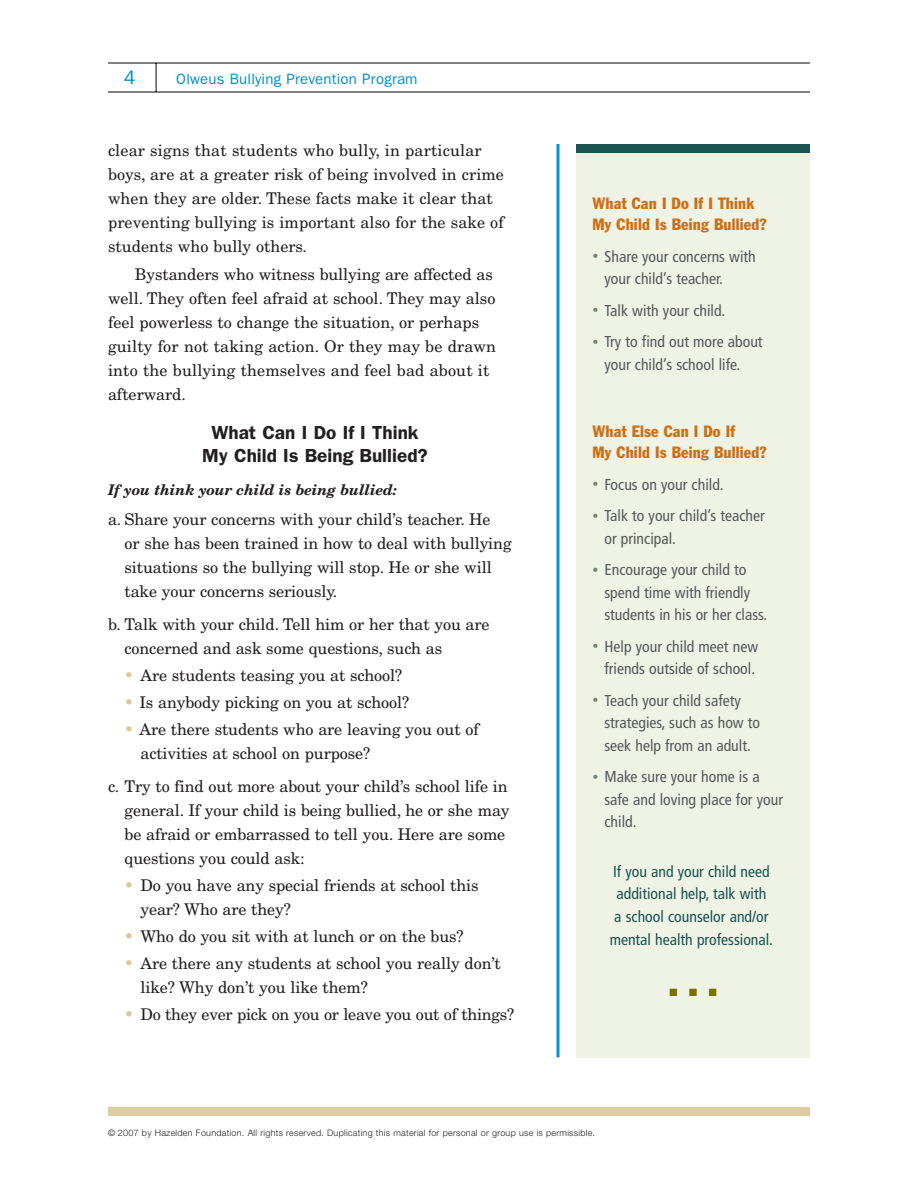
<style>
.page{position:relative;width:918px;height:1188px;background:#fff}
.page>*{position:absolute;margin:0;border:0;box-sizing:border-box;transform-origin:0 0}
.t1{font:19.5px "Franklin Gothic";color:#008ec5}
.t2{font:600 18.9px/22.8px "Franklin Gothic";color:#231f20;text-align:center}
.t3{font:16.2px/24px "New Century Schlbk";letter-spacing:-.005em;color:#231f20}
.t4{font:condensed 16.2px/21px "Franklin Gothic";letter-spacing:.01em;color:#ce7018}
.t5{font:condensed 15.75px/22.5px "Frutiger";color:#57585a}
.t6{font:condensed 15.75px/22.5px "Frutiger";color:#1b5351;text-align:center}
.t7{font:15px "Franklin Gothic";letter-spacing:.01em;color:#008ec5}
.t8{font:italic 700 14.7px "New Century Schlbk";letter-spacing:-.01em;color:#231f20}
.t9{font:10.5px "Zapf Dingbats";color:#7a6f00}
.t10{font:300 9px "Helvetica Neue";letter-spacing:.03em;color:#231f20}
.s1{color:#dbc893}
.s2{font-size:12px;color:#6e8878}
</style>
<div class="page">
<div style="left:577px;top:144px;width:233px;height:913px;background:#eef3e6"></div>
<div style="left:577px;top:144px;width:233px;height:9px;background:#1b5351"></div>
<svg style="left:556px;top:144px;width:4px;height:913px;background:#3fafd7"></svg>
<svg style="left:156px;top:64px;width:1px;height:27px"></svg>
<hr style="left:108px;top:91px;width:702px;height:2px;background:#231f20">
<hr style="left:108px;top:62px;width:702px;height:2px;background:#231f20">
<div style="left:108px;top:1107px;width:702px;height:9px;background:#ddcc9f"></div>
<p class="t1" style="left:124px;top:71px;width:13px">4</p>
<p class="t7" style="left:176px;top:74px;width:243px">Olweus Bullying Prevention Program</p>
<p class="t3" style="left:108px;top:140px;width:398px">clear signs that students who bully, in particular boys, are at a greater risk of being involved in crime when they are older. These facts make it clear that preventing bullying is important also for the sake of students who bully others.</p>
<p class="t3" style="left:108px;top:264px;width:390px;text-indent:27px">Bystanders who witness bullying are affected as well. They often feel afraid at school. They may also feel powerless to change the situation, or perhaps guilty for not taking action. Or they may be drawn into the bullying themselves and feel bad about it afterward.</p>
<p class="t2" style="left:202px;top:423px;width:227px">What Can I Do If I Think<br>My Child Is Being Bullied?</p>
<h5 class="t8" style="left:108px;top:484px;width:290px">If you think your child is being bullied:</h5>
<p class="t3" style="left:125px;top:509px;width:389px;text-indent:-17px">a. Share your concerns with your child’s teacher. He<br>or she has been trained in how to deal with bullying situations so the bullying will stop. He or she will take your concerns seriously.</p>
<p class="t3" style="left:124px;top:614px;width:367px;text-indent:-16px">b. Talk with your child. Tell him or her that you are concerned and ask some questions, such as</p>
<p class="t3" style="left:124px;top:665px;width:280px"><span class="s1">•</span> Are students teasing you at school?</p>
<p class="t3" style="left:124px;top:692px;width:287px"><span class="s1">•</span> Is anybody picking on you at school?</p>
<p class="t3" style="left:140px;top:719px;width:340px;text-indent:-16px"><span class="s1">•</span> Are there students who are leaving you out of activities at school on purpose?</p>
<p class="t3" style="left:125px;top:776px;width:386px;text-indent:-17px">c. Try to find out more about your child’s school life in general. If your child is being bullied, he or she may be afraid or embarrassed to tell you. Here are some questions you could ask:</p>
<p class="t3" style="left:140px;top:875px;width:340px;text-indent:-16px"><span class="s1">•</span> Do you have any special friends at school this year? Who are they?</p>
<p class="t3" style="left:124px;top:926px;width:341px"><span class="s1">•</span> Who do you sit with at lunch or on the bus?</p>
<p class="t3" style="left:140px;top:953px;width:362px;text-indent:-16px"><span class="s1">•</span> Are there any students at school you really don’t like? Why don’t you like them?</p>
<p class="t3" style="left:124px;top:1004px;width:391px"><span class="s1">•</span> Do they ever pick on you or leave you out of things?</p>
<p class="t4" style="left:593px;top:194px;width:176px">What Can I Do If I Think<br>My Child Is Being Bullied?</p>
<p class="t5" style="left:605px;top:247px;width:153px;text-indent:-12px"><span class="s2">•</span> Share your concerns with your child’s teacher.</p>
<p class="t5" style="left:593px;top:301px;width:134px"><span class="s2">•</span> Talk with your child.</p>
<p class="t5" style="left:605px;top:332px;width:160px;text-indent:-12px"><span class="s2">•</span> Try to find out more about your child’s school life.</p>
<p class="t4" style="left:593px;top:422px;width:176px">What Else Can I Do If<br>My Child Is Being Bullied?</p>
<p class="t5" style="left:593px;top:475px;width:133px"><span class="s2">•</span> Focus on your child.</p>
<p class="t5" style="left:605px;top:506px;width:162px;text-indent:-12px"><span class="s2">•</span> Talk to your child’s teacher or principal.</p>
<p class="t5" style="left:605px;top:560px;width:164px;text-indent:-12px"><span class="s2">•</span> Encourage your child to spend time with friendly students in his or her class.</p>
<p class="t5" style="left:593px;top:637px;width:167px;text-align:center"><span class="s2">•</span> Help your child meet new friends outside of school.</p>
<p class="t5" style="left:605px;top:691px;width:157px;text-indent:-12px"><span class="s2">•</span> Teach your child safety strategies, such as how to seek help from an adult.</p>
<p class="t5" style="left:605px;top:767px;width:180px;text-indent:-12px"><span class="s2">•</span> Make sure your home is a safe and loving place for your child.</p>
<p class="t6" style="left:610px;top:862px;width:165px">If you and your child need additional help, talk with<br>a school counselor and/or mental health professional.</p>
<p class="t9" style="left:670px;top:987px;width:49px">■■■</p>
<p class="t10" style="left:108px;top:1129px;width:489px">© 2007 by Hazelden Foundation. All rights reserved. Duplicating this material for personal or group use is permissible.</p>
</div>
